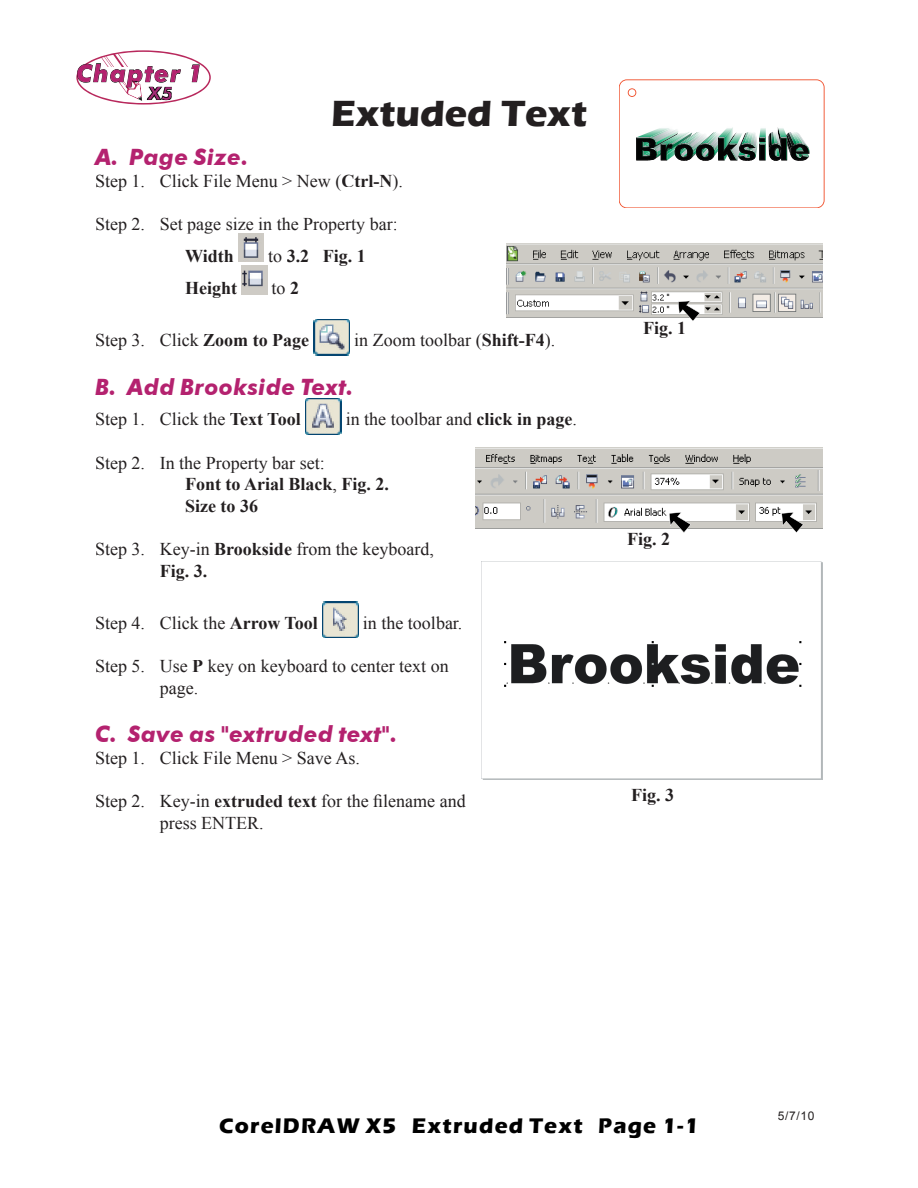
<style>
.page{position:relative;width:918px;height:1188px;background:#fff}
.page>*{position:absolute;margin:0;border:0;box-sizing:border-box;transform-origin:0 0}
.t1{font:700 37.5px "Eras ITC";color:#231f20}
.t2{font:italic 700 24px "Futura BT";letter-spacing:.06em;color:#b4226f}
.t3{font:italic 700 22.5px "Futura BT";letter-spacing:.025em;color:#b4226f}
.t4{font:700 21.75px "Eras ITC";letter-spacing:.055em;color:#000}
.t5{font:18px/21.6px "Times New Roman";color:#231f20}
.t6{font:700 18px/21.6px "Times New Roman";color:#231f20}
.t7{font:12px "Arial";color:#231f20}
.s1{font-weight:700}
.s2{font-weight:400}
</style>
<div class="page">
<img style="left:238px;top:234px;width:26px;height:28px">
<svg style="left:238px;top:233px;width:26px;height:1px"></svg>
<img style="left:242px;top:266px;width:25px;height:28px">
<img style="left:314px;top:319px;width:36px;height:36px">
<img style="left:305px;top:398px;width:36px;height:36px">
<img style="left:322px;top:602px;width:36px;height:36px">
<svg style="left:76px;top:50px;width:135px;height:55px"></svg>
<img style="left:507px;top:243px;width:316px;height:74px">
<svg style="left:678px;top:301px;width:22px;height:20px"></svg>
<img style="left:482px;top:562px;width:341px;height:217px">
<img style="left:475px;top:447px;width:348px;height:81px">
<svg style="left:669px;top:512px;width:22px;height:21px"></svg>
<svg style="left:781px;top:512px;width:23px;height:21px"></svg>
<svg style="left:619px;top:80px;width:205px;height:128px"></svg>
<img style="left:133px;top:80px;width:39px;height:20px">
<h2 class="t2" style="left:76px;top:59px;width:128px">Chapter 1</h2>
<h1 class="t1" style="left:331px;top:92px;width:258px">Extuded Text</h1>
<p class="t3" style="left:95px;top:143px;width:155px">A. Page Size.</p>
<p class="t5" style="left:95px;top:170px;width:309px">Step 1. Click File Menu &gt; New (<span class="s1">Ctrl-N</span>).</p>
<p class="t5" style="left:95px;top:213px;width:304px">Step 2. Set page size in the Property bar:</p>
<p class="t6" style="left:185px;top:245px;width:50px">Width</p>
<p class="t6" style="left:268px;top:245px;width:99px"><span class="s2">to</span> 3.2 Fig. 1</p>
<p class="t6" style="left:185px;top:277px;width:54px">Height</p>
<p class="t5" style="left:272px;top:277px;width:29px">to <span class="s1">2</span></p>
<p class="t5" style="left:95px;top:329px;width:216px">Step 3. Click <span class="s1">Zoom to Page</span></p>
<p class="t5" style="left:354px;top:329px;width:202px">in Zoom toolbar (<span class="s1">Shift-F4</span>).</p>
<p class="t3" style="left:95px;top:373px;width:260px">B. Add Brookside Text.</p>
<p class="t5" style="left:95px;top:408px;width:207px">Step 1. Click the <span class="s1">Text Tool</span></p>
<p class="t5" style="left:346px;top:408px;width:233px">in the toolbar and <span class="s1">click in page</span>.</p>
<p class="t6" style="left:185px;top:451px;width:206px;text-indent:-90px"><span class="s2">Step 2. In the Property bar set:<br></span>Font to Arial Black<span class="s2">,</span> Fig. 2.<br>Size to 36</p>
<p class="t5" style="left:160px;top:538px;width:276px;text-indent:-65px">Step 3. Key-in <span class="s1">Brookside</span> from the keyboard,<br><span class="s1">Fig. 3.</span></p>
<p class="t5" style="left:95px;top:612px;width:224px">Step 4. Click the <span class="s1">Arrow Tool</span></p>
<p class="t5" style="left:363px;top:612px;width:101px">in the toolbar.</p>
<p class="t5" style="left:160px;top:655px;width:290px;text-indent:-65px">Step 5. Use <span class="s1">P</span> key on keyboard to center text on page.</p>
<p class="t3" style="left:95px;top:721px;width:304px">C. Save as "extruded text".</p>
<p class="t5" style="left:95px;top:747px;width:266px">Step 1. Click File Menu &gt; Save As.</p>
<p class="t5" style="left:160px;top:790px;width:307px;text-indent:-65px">Step 2. Key-in <span class="s1">extruded text</span> for the filename and press ENTER.</p>
<p class="t6" style="left:643px;top:316px;width:45px">Fig. 1</p>
<p class="t6" style="left:627px;top:528px;width:45px">Fig. 2</p>
<p class="t6" style="left:631px;top:784px;width:45px">Fig. 3</p>
<p class="t4" style="left:219px;top:1113px;width:481px">CorelDRAW X5 Extruded Text Page 1-1</p>
<p class="t7" style="left:778px;top:1108px;width:38px">5/7/10</p>
</div>
